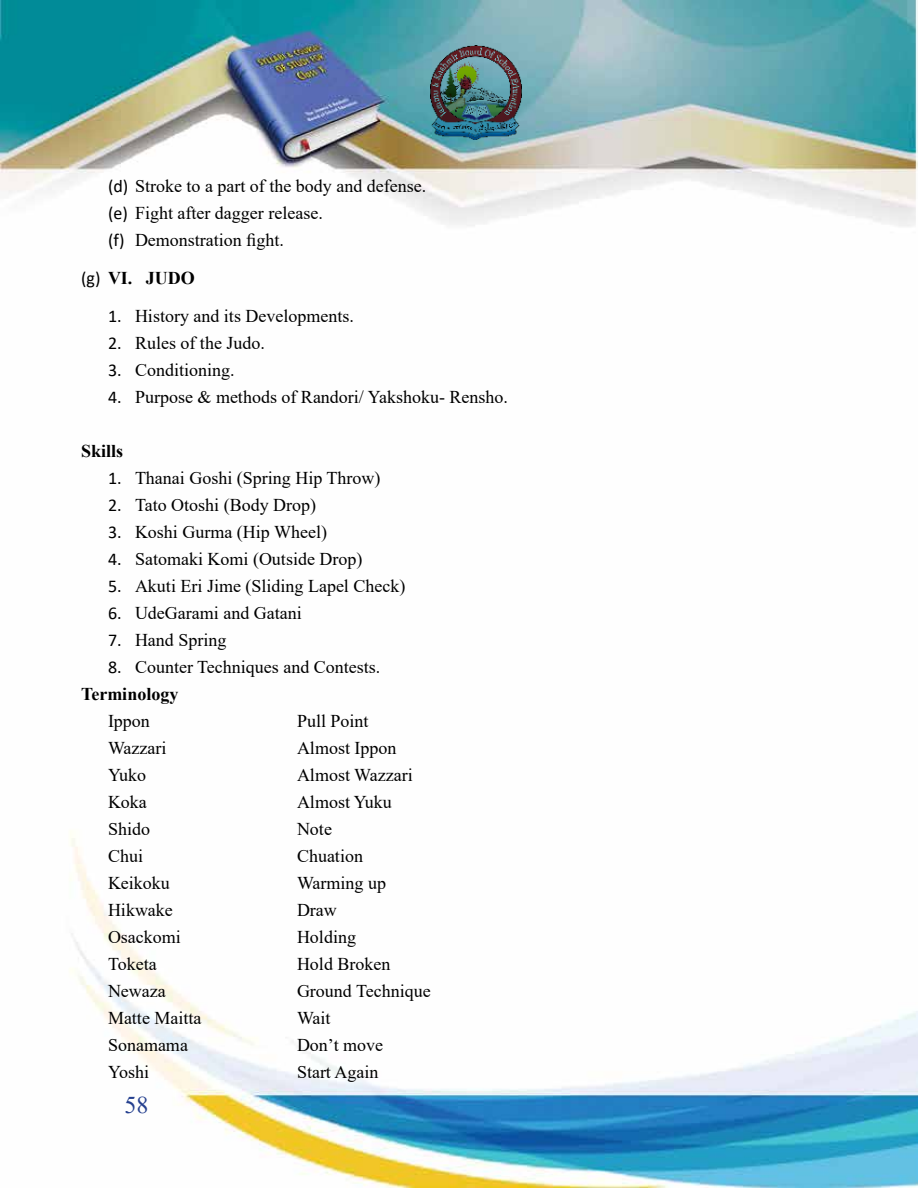
<style>
.page{position:relative;width:918px;height:1188px;background:#fff}
.page>*{position:absolute;margin:0;border:0;box-sizing:border-box;transform-origin:0 0}
.t1{font:24px "Times New Roman";color:#25408f}
.t2{font:18px/27px "Times New Roman";color:#000}
.t3{font:700 18px "Times New Roman";color:#000}
.s1{font-family:"Calibri"}
.s2{font-family:"Calibri";font-weight:400}
.s3{font-weight:700}
</style>
<div class="page">
<img style="left:0;top:0;width:918px;height:1188px">
<img style="left:431px;top:45px;width:91px;height:95px">
<p class="t2" style="left:108px;top:172px;width:320px"><span class="s1">(d)</span> Stroke to a part of the body and defense. <span class="s1">(e)</span> Fight after dagger release.<br><span class="s1">(f)</span> Demonstration fight.</p>
<p class="t3" style="left:81px;top:265px;width:115px"><span class="s2">(g)</span> VI. JUDO</p>
<p class="t2" style="left:108px;top:302px;width:247px"><span class="s1">1.</span> History and its Developments.</p>
<p class="t2" style="left:108px;top:329px;width:158px"><span class="s1">2.</span> Rules of the Judo.</p>
<p class="t2" style="left:108px;top:356px;width:128px"><span class="s1">3.</span> Conditioning.</p>
<p class="t2" style="left:108px;top:383px;width:401px"><span class="s1">4.</span> Purpose &amp; methods of Randori/ Yakshoku- Rensho.</p>
<p class="t3" style="left:81px;top:438px;width:44px">Skills</p>
<p class="t2" style="left:108px;top:464px;width:274px"><span class="s1">1.</span> Thanai Goshi (Spring Hip Throw)</p>
<p class="t2" style="left:108px;top:491px;width:210px"><span class="s1">2.</span> Tato Otoshi (Body Drop)</p>
<p class="t2" style="left:108px;top:518px;width:221px"><span class="s1">3.</span> Koshi Gurma (Hip Wheel)</p>
<p class="t2" style="left:108px;top:545px;width:256px"><span class="s1">4.</span> Satomaki Komi (Outside Drop)</p>
<p class="t2" style="left:108px;top:572px;width:299px"><span class="s1">5.</span> Akuti Eri Jime (Sliding Lapel Check)</p>
<p class="t2" style="left:108px;top:599px;width:195px"><span class="s1">6.</span> UdeGarami and Gatani</p>
<p class="t2" style="left:108px;top:626px;width:120px"><span class="s1">7.</span> Hand Spring</p>
<p class="t2" style="left:81px;top:653px;width:301px;text-indent:27px"><span class="s1">8.</span> Counter Techniques and Contests.<br><span class="s3">Terminology</span></p>
<p class="t2" style="left:108px;top:707px;width:43px">Ippon</p>
<p class="t2" style="left:297px;top:707px;width:73px">Pull Point</p>
<p class="t2" style="left:108px;top:734px;width:60px">Wazzari</p>
<p class="t2" style="left:297px;top:734px;width:101px">Almost Ippon</p>
<p class="t2" style="left:108px;top:761px;width:40px">Yuko</p>
<p class="t2" style="left:297px;top:761px;width:117px">Almost Wazzari</p>
<p class="t2" style="left:108px;top:788px;width:40px">Koka</p>
<p class="t2" style="left:297px;top:788px;width:96px">Almost Yuku</p>
<p class="t2" style="left:108px;top:815px;width:44px">Shido</p>
<p class="t2" style="left:297px;top:815px;width:36px">Note</p>
<p class="t2" style="left:108px;top:842px;width:37px">Chui</p>
<p class="t2" style="left:297px;top:842px;width:68px">Chuation</p>
<p class="t2" style="left:108px;top:869px;width:63px">Keikoku</p>
<p class="t2" style="left:297px;top:869px;width:91px">Warming up</p>
<p class="t2" style="left:108px;top:896px;width:66px">Hikwake</p>
<p class="t2" style="left:297px;top:896px;width:41px">Draw</p>
<p class="t2" style="left:108px;top:923px;width:74px">Osackomi</p>
<p class="t2" style="left:297px;top:923px;width:61px">Holding</p>
<p class="t2" style="left:108px;top:950px;width:50px">Toketa</p>
<p class="t2" style="left:297px;top:950px;width:95px">Hold Broken</p>
<p class="t2" style="left:108px;top:977px;width:59px">Newaza</p>
<p class="t2" style="left:297px;top:977px;width:135px">Ground Technique</p>
<p class="t2" style="left:108px;top:1004px;width:95px">Matte Maitta</p>
<p class="t2" style="left:297px;top:1004px;width:35px">Wait</p>
<p class="t2" style="left:108px;top:1031px;width:81px">Sonamama</p>
<p class="t2" style="left:297px;top:1031px;width:88px">Don’t move</p>
<p class="t2" style="left:108px;top:1058px;width:43px">Yoshi</p>
<p class="t2" style="left:297px;top:1058px;width:83px">Start Again</p>
<h1 class="t1" style="left:125px;top:1088px;width:25px">58</h1>
</div>
